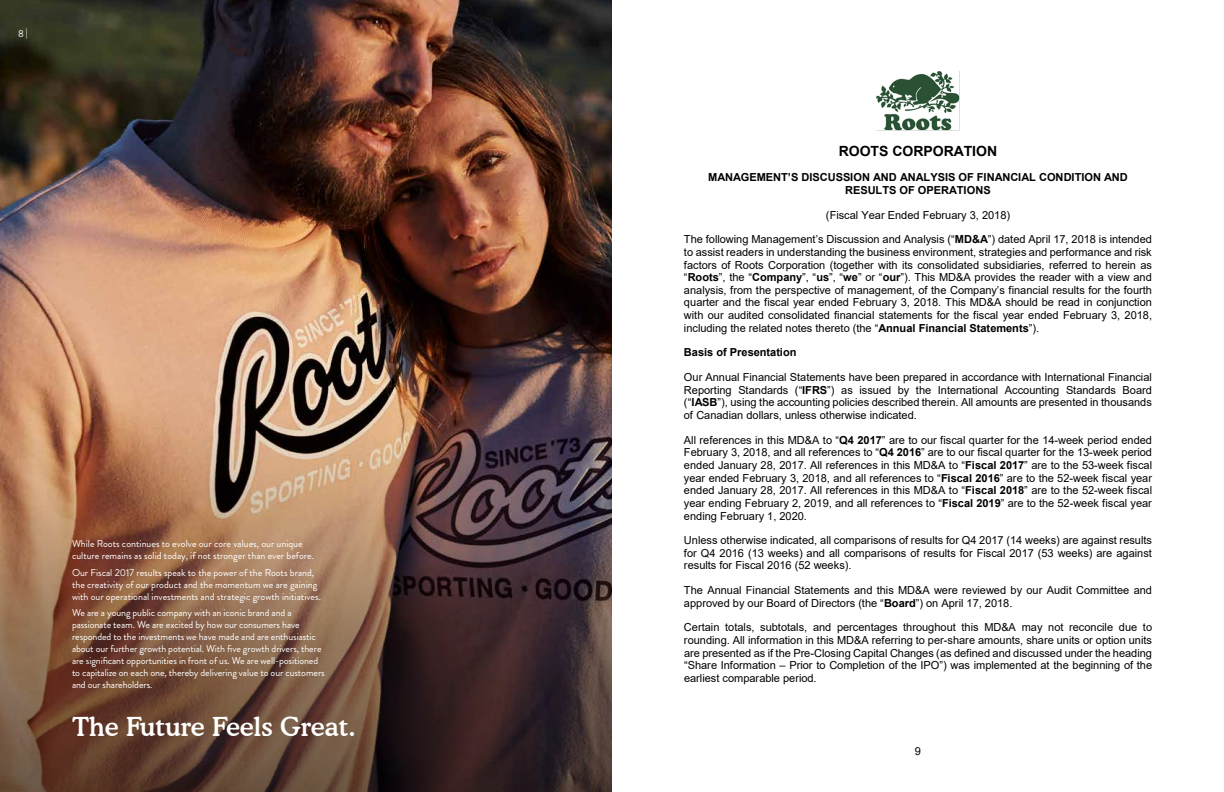
<style>
.page{position:relative;width:1224px;height:792px;background:#fff}
.page>*{position:absolute;margin:0;border:0;box-sizing:border-box;transform-origin:0 0}
.t1{font:500 26px "Cooper BT";color:#fff}
.t2{font:700 14px "Arial";color:#000}
.t3{font:11px/12.7px "Arial";color:#000;text-align:justify}
.t4{font:700 11px/12.6px "Arial";color:#000;text-align:center}
.t5{font:10px/12px "Brandon Grotesque";letter-spacing:-.01em;color:#fff}
.s1{font-weight:700}
</style>
<div class="page">
<img style="left:0;top:0;width:612px;height:363px">
<img style="left:876px;top:72px;width:83px;height:59px">
<img style="left:0;top:363px;width:612px;height:429px">
<p class="t5" style="left:18px;top:28px;width:11px">8 |</p>
<p class="t5" style="left:72px;top:538px;width:244px">While Roots continues to evolve our core values, our unique culture remains as solid today, if not stronger than ever before.</p>
<p class="t5" style="left:72px;top:566px;width:250px">Our Fiscal 2017 results speak to the power of the Roots brand, the creativity of our product and the momentum we are gaining with our operational investments and strategic growth initiatives.</p>
<p class="t5" style="left:72px;top:607px;width:254px">We are a young public company with an iconic brand and a passionate team. We are excited by how our consumers have responded to the investments we have made and are enthusiastic about our further growth potential. With five growth drivers, there are significant opportunities in front of us. We are well-positioned to capitalize on each one, thereby delivering value to our customers and our shareholders.</p>
<h1 class="t1" style="left:72px;top:710px;width:285px">The Future Feels Great.</h1>
<p class="t2" style="left:839px;top:141px;width:160px">ROOTS CORPORATION</p>
<p class="t4" style="left:708px;top:171px;width:421px">MANAGEMENT’S DISCUSSION AND ANALYSIS OF FINANCIAL CONDITION AND<br>RESULTS OF OPERATIONS</p>
<p class="t3" style="left:826px;top:208px;width:186px">(Fiscal Year Ended February 3, 2018)</p>
<p class="t3" style="left:684px;top:233px;width:470px">The following Management’s Discussion and Analysis (“<span class="s1">MD&amp;A</span>”) dated April 17, 2018 is intended to assist readers in understanding the business environment, strategies and performance and risk factors of Roots Corporation (together with its consolidated subsidiaries, referred to herein as “<span class="s1">Roots</span>”, the “<span class="s1">Company</span>”, “<span class="s1">us</span>”, “<span class="s1">we</span>” or “<span class="s1">our</span>”). This MD&amp;A provides the reader with a view and analysis, from the perspective of management, of the Company’s financial results for the fourth quarter and the fiscal year ended February 3, 2018. This MD&amp;A should be read in conjunction with our audited consolidated financial statements for the fiscal year ended February 3, 2018, including the related notes thereto (the “<span class="s1">Annual Financial Statements</span>”).</p>
<p class="t4" style="left:684px;top:346px;width:114px">Basis of Presentation</p>
<p class="t3" style="left:684px;top:371px;width:470px">Our Annual Financial Statements have been prepared in accordance with International Financial Reporting Standards (“<span class="s1">IFRS</span>”) as issued by the International Accounting Standards Board (“<span class="s1">IASB</span>”), using the accounting policies described therein. All amounts are presented in thousands of Canadian dollars, unless otherwise indicated.</p>
<p class="t3" style="left:684px;top:433px;width:470px">All references in this MD&amp;A to “<span class="s1">Q4 2017</span>” are to our fiscal quarter for the 14-week period ended February 3, 2018, and all references to “<span class="s1">Q4 2016</span>” are to our fiscal quarter for the 13-week period ended January 28, 2017. All references in this MD&amp;A to “<span class="s1">Fiscal 2017</span>” are to the 53-week fiscal year ended February 3, 2018, and all references to “<span class="s1">Fiscal 2016</span>” are to the 52-week fiscal year ended January 28, 2017. All references in this MD&amp;A to “<span class="s1">Fiscal 2018</span>” are to the 52-week fiscal year ending February 2, 2019, and all references to “<span class="s1">Fiscal 2019</span>” are to the 52-week fiscal year ending February 1, 2020.</p>
<p class="t3" style="left:684px;top:534px;width:470px">Unless otherwise indicated, all comparisons of results for Q4 2017 (14 weeks) are against results for Q4 2016 (13 weeks) and all comparisons of results for Fiscal 2017 (53 weeks) are against results for Fiscal 2016 (52 weeks).</p>
<p class="t3" style="left:684px;top:584px;width:470px">The Annual Financial Statements and this MD&amp;A were reviewed by our Audit Committee and approved by our Board of Directors (the “<span class="s1">Board</span>”) on April 17, 2018.</p>
<p class="t3" style="left:684px;top:621px;width:470px">Certain totals, subtotals, and percentages throughout this MD&amp;A may not reconcile due to rounding. All information in this MD&amp;A referring to per-share amounts, share units or option units are presented as if the Pre-Closing Capital Changes (as defined and discussed under the heading “Share Information – Prior to Completion of the IPO”) was implemented at the beginning of the earliest comparable period.</p>
<p class="t3" style="left:915px;top:745px;width:8px">9</p>
</div>
